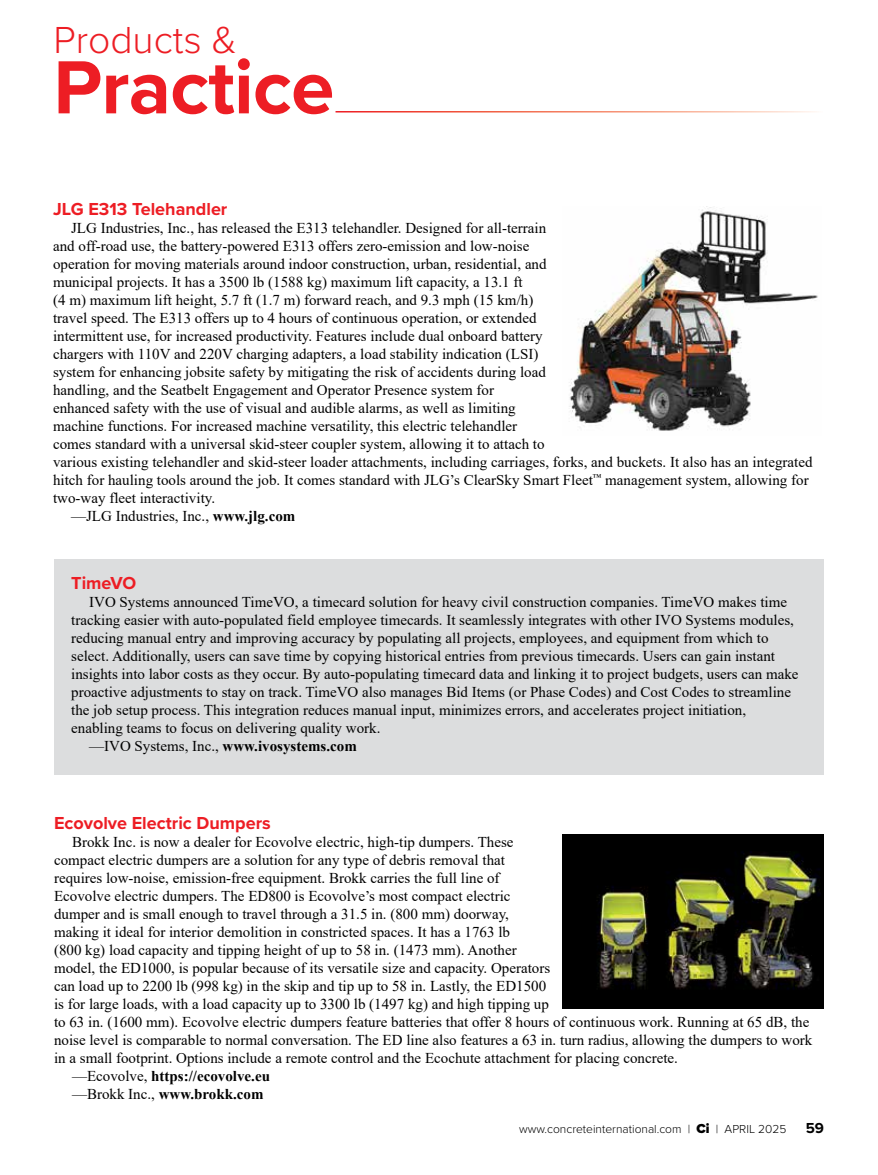
<style>
.page{position:relative;width:878px;height:1175px;background:#fff}
.page>*{position:absolute;margin:0;border:0;box-sizing:border-box;transform-origin:0 0}
.t1{font:700 78px "Proxima Nova";letter-spacing:-.01em;color:#ed1d24}
.t2{font:300 39px "Proxima Nova";color:#ed1d24}
.t3{font:700 18px "Proxima Nova";color:#ed1d24}
.t4{font:15px "Times New Roman";color:#000}
.t5{font:700 15px "Times New Roman";color:#000}
.t6{font:700 15px "Proxima Nova";color:#000}
.t7{font:300 12px "Proxima Nova";color:#000}
.s1{font-weight:700}
.s2{font-weight:400}
.s3{font-weight:900;font-size:13.5px}
</style>
<div class="page">
<div style="left:54px;top:559px;width:769px;height:215px;background:#dcddde"></div>
<img style="left:569px;top:206px;width:249px;height:225px">
<img style="left:562px;top:834px;width:262px;height:174px">
<h2 class="t2" style="left:53px;top:11px;width:185px">Products &amp;</h2>
<h1 class="t1" style="left:53px;top:29px;width:282px">Practice</h1>
<p class="t3" style="left:53px;top:196px;width:176px">JLG E313 Telehandler</p>
<p class="t4" style="left:71px;top:218px;width:476px">JLG Industries, Inc., has released the E313 telehandler. Designed for all-terrain</p>
<p class="t4" style="left:53px;top:236px;width:477px">and off-road use, the battery-powered E313 offers zero-emission and low-noise</p>
<p class="t4" style="left:53px;top:254px;width:495px">operation for moving materials around indoor construction, urban, residential, and</p>
<p class="t4" style="left:53px;top:272px;width:471px">municipal projects. It has a 3500 lb (1588 kg) maximum lift capacity, a 13.1 ft</p>
<p class="t4" style="left:53px;top:290px;width:481px">(4 m) maximum lift height, 5.7 ft (1.7 m) forward reach, and 9.3 mph (15 km/h)</p>
<p class="t4" style="left:53px;top:308px;width:485px">travel speed. The E313 offers up to 4 hours of continuous operation, or extended</p>
<p class="t4" style="left:53px;top:326px;width:491px">intermittent use, for increased productivity. Features include dual onboard battery</p>
<p class="t4" style="left:53px;top:344px;width:486px">chargers with 110V and 220V charging adapters, a load stability indication (LSI)</p>
<p class="t4" style="left:53px;top:362px;width:494px">system for enhancing jobsite safety by mitigating the risk of accidents during load</p>
<p class="t4" style="left:53px;top:380px;width:442px">handling, and the Seatbelt Engagement and Operator Presence system for</p>
<p class="t4" style="left:53px;top:398px;width:464px">enhanced safety with the use of visual and audible alarms, as well as limiting</p>
<p class="t4" style="left:53px;top:416px;width:465px">machine functions. For increased machine versatility, this electric telehandler</p>
<p class="t4" style="left:53px;top:434px;width:493px">comes standard with a universal skid-steer coupler system, allowing it to attach to</p>
<p class="t4" style="left:53px;top:452px;width:761px">various existing telehandler and skid-steer loader attachments, including carriages, forks, and buckets. It also has an integrated</p>
<p class="t4" style="left:53px;top:470px;width:757px">hitch for hauling tools around the job. It comes standard with JLG’s ClearSky Smart Fleet<sup>™</sup> management system, allowing for</p>
<p class="t4" style="left:53px;top:488px;width:163px">two-way fleet interactivity.</p>
<p class="t4" style="left:71px;top:506px;width:226px">—JLG Industries, Inc., <span class="s1">www.jlg.com</span></p>
<p class="t3" style="left:71px;top:569px;width:67px">TimeVO</p>
<p class="t4" style="left:89px;top:591px;width:699px">IVO Systems announced TimeVO, a timecard solution for heavy civil construction companies. TimeVO makes time</p>
<p class="t4" style="left:71px;top:609px;width:724px">tracking easier with auto-populated field employee timecards. It seamlessly integrates with other IVO Systems modules,</p>
<p class="t4" style="left:71px;top:627px;width:698px">reducing manual entry and improving accuracy by populating all projects, employees, and equipment from which to</p>
<p class="t4" style="left:71px;top:645px;width:705px">select. Additionally, users can save time by copying historical entries from previous timecards. Users can gain instant</p>
<p class="t4" style="left:71px;top:663px;width:728px">insights into labor costs as they occur. By auto-populating timecard data and linking it to project budgets, users can make</p>
<p class="t4" style="left:71px;top:681px;width:721px">proactive adjustments to stay on track. TimeVO also manages Bid Items (or Phase Codes) and Cost Codes to streamline</p>
<p class="t4" style="left:71px;top:699px;width:676px">the job setup process. This integration reduces manual input, minimizes errors, and accelerates project initiation,</p>
<p class="t4" style="left:71px;top:717px;width:311px">enabling teams to focus on delivering quality work.</p>
<p class="t5" style="left:89px;top:735px;width:269px"><span class="s2">—IVO Systems, Inc.,</span> www.ivosystems.com</p>
<p class="t3" style="left:54px;top:809px;width:218px">Ecovolve Electric Dumpers</p>
<p class="t4" style="left:72px;top:831px;width:443px">Brokk Inc. is now a dealer for Ecovolve electric, high-tip dumpers. These</p>
<p class="t4" style="left:54px;top:849px;width:452px">compact electric dumpers are a solution for any type of debris removal that</p>
<p class="t4" style="left:54px;top:867px;width:447px">requires low-noise, emission-free equipment. Brokk carries the full line of</p>
<p class="t4" style="left:54px;top:885px;width:458px">Ecovolve electric dumpers. The ED800 is Ecovolve’s most compact electric</p>
<p class="t4" style="left:54px;top:903px;width:456px">dumper and is small enough to travel through a 31.5 in. (800 mm) doorway,</p>
<p class="t4" style="left:54px;top:921px;width:457px">making it ideal for interior demolition in constricted spaces. It has a 1763 lb</p>
<p class="t4" style="left:54px;top:939px;width:464px">(800 kg) load capacity and tipping height of up to 58 in. (1473 mm). Another</p>
<p class="t4" style="left:54px;top:957px;width:497px">model, the ED1000, is popular because of its versatile size and capacity. Operators</p>
<p class="t4" style="left:54px;top:975px;width:493px">can load up to 2200 lb (998 kg) in the skip and tip up to 58 in. Lastly, the ED1500</p>
<p class="t4" style="left:54px;top:993px;width:496px">is for large loads, with a load capacity up to 3300 lb (1497 kg) and high tipping up</p>
<p class="t4" style="left:54px;top:1011px;width:756px">to 63 in. (1600 mm). Ecovolve electric dumpers feature batteries that offer 8 hours of continuous work. Running at 65 dB, the</p>
<p class="t4" style="left:54px;top:1029px;width:759px">noise level is comparable to normal conversation. The ED line also features a 63 in. turn radius, allowing the dumpers to work</p>
<p class="t4" style="left:54px;top:1047px;width:625px">in a small footprint. Options include a remote control and the Ecochute attachment for placing concrete.</p>
<p class="t5" style="left:72px;top:1065px;width:199px"><span class="s2">—Ecovolve,</span> https://ecovolve.eu</p>
<p class="t5" style="left:72px;top:1083px;width:193px"><span class="s2">—Brokk Inc.,</span> www.brokk.com</p>
<p class="t7" style="left:519px;top:1119px;width:269px">www.concreteinternational.com | <span class="s3">Ci</span> | APRIL 2025</p>
<p class="t6" style="left:805px;top:1116px;width:20px">59</p>
</div>
